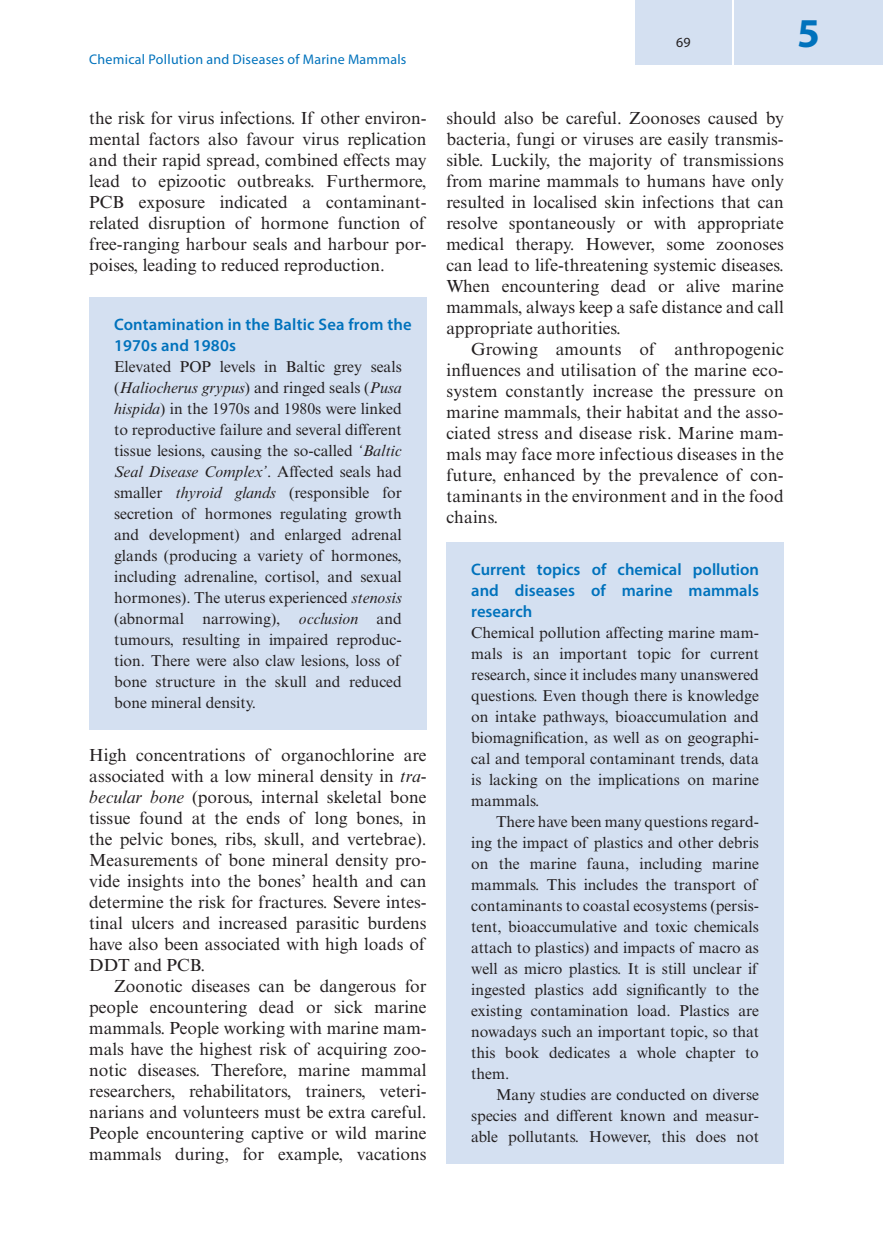
<style>
.page{position:relative;width:883px;height:1260px;background:#fff}
.page>*{position:absolute;margin:0;border:0;box-sizing:border-box;transform-origin:0 0}
.t1{font:700 41.12px "Myriad Pro";color:#0072bc}
.Text{font:17.5px/21px "Times New Roman MT Std";color:#231f20;text-align:justify}
.Text_flush{font:17.5px/21px "Times New Roman MT Std";color:#231f20;text-align:justify}
.B_title_Overview{font:600 16.62px/21px "Myriad Pro";color:#0072bc}
.B_text_flush_Overvie{font:15.75px/21px "Times New Roman MT Std";color:#231f20;text-align:justify}
.B_text_Overview{font:15.75px/21px "Times New Roman MT Std";color:#231f20;text-align:justify}
.t2{font:14px "Myriad Pro";letter-spacing:.015em;color:#0072bc}
.t3{font:14px "Myriad Pro";color:#231f20}
.s1{font-style:italic}
</style>
<div class="page">
<div style="left:635px;top:0;width:97px;height:64px;background:#d4e0f1"></div>
<div style="left:734px;top:0;width:149px;height:64px;background:#d4e0f1"></div>
<div style="left:89px;top:297px;width:338px;height:80px;background:#d4e0f1"></div>
<div style="left:89px;top:340px;width:338px;height:390px;background:#d4e0f1"></div>
<div style="left:446px;top:542px;width:338px;height:101px;background:#d4e0f1"></div>
<div style="left:446px;top:606px;width:338px;height:222px;background:#d4e0f1"></div>
<div style="left:446px;top:795px;width:338px;height:306px;background:#d4e0f1"></div>
<div style="left:446px;top:1068px;width:338px;height:96px;background:#d4e0f1"></div>
<p class="t2" style="left:89px;top:51px;width:319px">Chemical Pollution and Diseases of Marine Mammals</p>
<p class="Text" style="left:89px;top:108px;width:339px">the risk for virus infections. If other environ&shy;mental factors also favour virus replication and their rapid spread, combined effects may lead to epizootic outbreaks. Furthermore, PCB exposure indicated a contaminant&shy;related disruption of hormone function of free-ranging harbour seals and harbour por&shy;poises, leading to reduced reproduction.</p>
<p class="B_title_Overview" style="left:114px;top:314px;width:299px">Contamination in the Baltic Sea from the<br>1970s and 1980s</p>
<p class="B_text_flush_Overvie" style="left:114px;top:357px;width:289px">Elevated POP levels in Baltic grey seals (<span class="s1">Haliocherus grypus</span>) and ringed seals (<span class="s1">Pusa hispida</span>) in the 1970s and 1980s were linked to reproductive failure and several different tissue lesions, causing the so-called <span class="s1">‘Baltic Seal Disease Complex’</span>. Affected seals had smaller <span class="s1">thyroid glands</span> (responsible for secretion of hormones regulating growth and development) and enlarged adrenal glands (producing a variety of hormones, including adrenaline, cortisol, and sexual hormones). The uterus experienced <span class="s1">stenosis </span>(abnormal narrowing), <span class="s1">occlusion</span> and tumours, resulting in impaired reproduc&shy;tion. There were also claw lesions, loss of bone structure in the skull and reduced bone mineral density.</p>
<p class="Text_flush" style="left:89px;top:745px;width:339px">High concentrations of organochlorine are associated with a low mineral density in <span class="s1">tra&shy;becular bone</span> (porous, internal skeletal bone tissue found at the ends of long bones, in the pelvic bones, ribs, skull, and vertebrae).<br>Measurements of bone mineral density pro&shy;vide insights into the bones’ health and can determine the risk for fractures. Severe intes&shy;tinal ulcers and increased parasitic burdens have also been associated with high loads of DDT and PCB.</p>
<p class="Text" style="left:89px;top:976px;width:339px;text-indent:25px">Zoonotic diseases can be dangerous for people encountering dead or sick marine mammals. People working with marine mam&shy;mals have the highest risk of acquiring zoo&shy;notic diseases. Therefore, marine mammal researchers, rehabilitators, trainers, veteri&shy;narians and volunteers must be extra careful.<br>People encountering captive or wild marine mammals during, for example, vacations</p>
<p class="t3" style="left:676px;top:34px;width:16px">69</p>
<h1 class="t1" style="left:797px;top:6px;width:24px">5</h1>
<p class="Text" style="left:446px;top:108px;width:339px">should also be careful. Zoonoses caused by bacteria, fungi or viruses are easily transmis&shy;sible. Luckily, the majority of transmissions from marine mammals to humans have only resulted in localised skin infections that can resolve spontaneously or with appropriate medical therapy. However, some zoonoses can lead to life-threatening systemic diseases.<br>When encountering dead or alive marine mammals, always keep a safe distance and call appropriate authorities.</p>
<p class="Text" style="left:446px;top:339px;width:339px;text-indent:25px">Growing amounts of anthropogenic influences and utilisation of the marine eco&shy;system constantly increase the pressure on marine mammals, their habitat and the asso&shy;ciated stress and disease risk. Marine mam&shy;mals may face more infectious diseases in the future, enhanced by the prevalence of con&shy;taminants in the environment and in the food chains.</p>
<p class="B_title_Overview" style="left:471px;top:559px;width:289px;text-align:justify">Current topics of chemical pollution and diseases of marine mammals research</p>
<p class="B_text_flush_Overvie" style="left:471px;top:623px;width:289px">Chemical pollution affecting marine mam&shy;mals is an important topic for current research, since it includes many unanswered questions. Even though there is knowledge on intake pathways, bioaccumulation and biomagnification, as well as on geographi&shy;cal and temporal contaminant trends, data is lacking on the implications on marine mammals.</p>
<p class="B_text_Overview" style="left:471px;top:812px;width:289px;text-indent:25px">There have been many questions regard&shy;ing the impact of plastics and other debris on the marine fauna, including marine mammals. This includes the transport of contaminants to coastal ecosystems (persis&shy;tent, bioaccumulative and toxic chemicals attach to plastics) and impacts of macro as well as micro plastics. It is still unclear if ingested plastics add significantly to the existing contamination load. Plastics are nowadays such an important topic, so that this book dedicates a whole chapter to them.</p>
<p class="B_text_Overview" style="left:471px;top:1085px;width:289px;text-indent:25px">Many studies are conducted on diverse species and different known and measur&shy;able pollutants. However, this does not</p>
</div>
